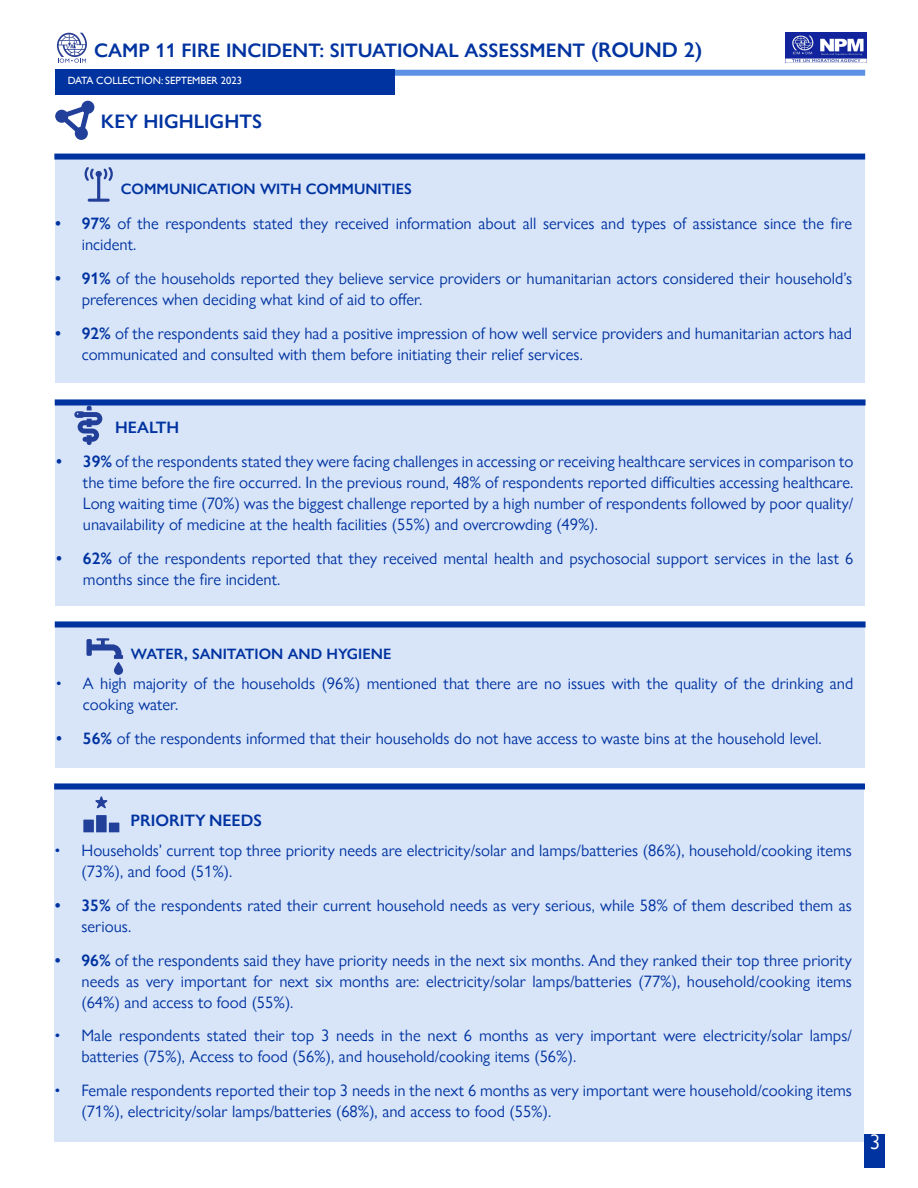
<style>
.page{position:relative;width:918px;height:1188px;background:#fff}
.page>*{position:absolute;margin:0;border:0;box-sizing:border-box;transform-origin:0 0}
.t1{font:21px "Gill Sans Nova";color:#fff}
.t2{font:600 19.5px "Gill Sans Nova";color:#0033a0}
.t3{font:16.5px/21px "Gill Sans Nova";color:#0033a0}
.t4{font:600 16.5px "Gill Sans Nova";color:#0033a0}
.t5{font:600 15px "Gill Sans Nova";color:#0033a0}
.t6{font:10.5px "Gill Sans";color:#fff}
.s1{font-size:21px}
.s2{font-weight:600}
</style>
<div class="page">
<div style="left:864px;top:1134px;width:21px;height:34px;background:#0033a0"></div>
<svg style="left:55px;top:101px;width:39px;height:39px"></svg>
<div style="left:55px;top:400px;width:810px;height:206px;background:#d8e5f9"></div>
<div style="left:55px;top:400px;width:811px;height:6px;background:#0033a0"></div>
<div style="left:55px;top:622px;width:810px;height:146px;background:#d8e5f9"></div>
<div style="left:55px;top:622px;width:811px;height:6px;background:#0033a0"></div>
<svg style="left:74px;top:406px;width:28px;height:39px"></svg>
<svg style="left:86px;top:638px;width:37px;height:37px"></svg>
<div style="left:55px;top:784px;width:809px;height:358px;background:#d8e5f9"></div>
<div style="left:54px;top:784px;width:811px;height:6px;background:#0033a0"></div>
<svg style="left:95px;top:796px;width:13px;height:13px"></svg>
<svg style="left:83px;top:815px;width:36px;height:17px"></svg>
<div style="left:395px;top:70px;width:470px;height:6px;background:#5b92e5"></div>
<img style="left:786px;top:32px;width:81px;height:31px">
<svg style="left:57px;top:33px;width:30px;height:30px"></svg>
<div style="left:55px;top:70px;width:340px;height:25px;background:#0033a0"></div>
<div style="left:55px;top:154px;width:810px;height:228px;background:#d8e5f9"></div>
<div style="left:54px;top:154px;width:811px;height:6px;background:#0033a0"></div>
<svg style="left:84px;top:167px;width:29px;height:35px"></svg>
<p class="t2" style="left:94px;top:39px;width:610px">CAMP 11 FIRE INCIDENT: SITUATIONAL ASSESSMENT <span class="s1">(ROUND 2)</span></p>
<p class="t6" style="left:68px;top:74px;width:176px">DATA COLLECTION: SEPTEMBER 2023</p>
<p class="t2" style="left:101px;top:109px;width:163px">KEY HIGHLIGHTS</p>
<p class="t5" style="left:121px;top:179px;width:292px">COMMUNICATION WITH COMMUNITIES</p>
<p class="t3" style="left:82px;top:213px;width:772px;text-indent:-27px"><span class="s2">• 97%</span> of the respondents stated they received information about all services and types of assistance since the fire incident.</p>
<p class="t3" style="left:82px;top:268px;width:772px;text-indent:-27px"><span class="s2">• 91%</span> of the households reported they believe service providers or humanitarian actors considered their household’s preferences when deciding what kind of aid to offer.</p>
<p class="t3" style="left:82px;top:322px;width:772px;text-indent:-27px"><span class="s2">• 92%</span> of the respondents said they had a positive impression of how well service providers and humanitarian actors had communicated and consulted with them before initiating their relief services.</p>
<p class="t4" style="left:115px;top:418px;width:66px">HEALTH</p>
<p class="t3" style="left:83px;top:451px;width:772px;text-align:justify;text-indent:-27px"><span class="s2">• 39%</span> of the respondents stated they were facing challenges in accessing or receiving healthcare services in comparison to the time before the fire occurred. In the previous round, 48% of respondents reported difficulties accessing healthcare.<br>Long waiting time (70%) was the biggest challenge reported by a high number of respondents followed by poor quality/ unavailability of medicine at the health facilities (55%) and overcrowding (49%).</p>
<p class="t3" style="left:83px;top:548px;width:772px;text-indent:-27px"><span class="s2">• 62%</span> of the respondents reported that they received mental health and psychosocial support services in the last 6 months since the fire incident.</p>
<p class="t5" style="left:131px;top:645px;width:262px">WATER, SANITATION AND HYGIENE</p>
<p class="t3" style="left:83px;top:673px;width:772px;text-indent:-27px">• A high majority of the households (96%) mentioned that there are no issues with the quality of the drinking and cooking water.</p>
<p class="t3" style="left:56px;top:728px;width:767px"><span class="s2">• 56%</span> of the respondents informed that their households do not have access to waste bins at the household level.</p>
<p class="t4" style="left:131px;top:810px;width:133px">PRIORITY NEEDS</p>
<p class="t3" style="left:82px;top:840px;width:772px;text-indent:-27px">• Households’ current top three priority needs are electricity/solar and lamps/batteries (86%), household/cooking items (73%), and food (51%).</p>
<p class="t3" style="left:82px;top:895px;width:772px;text-indent:-27px"><span class="s2">• 35%</span> of the respondents rated their current household needs as very serious, while 58% of them described them as serious.</p>
<p class="t3" style="left:82px;top:949px;width:772px;text-align:justify;text-indent:-27px"><span class="s2">• 96%</span> of the respondents said they have priority needs in the next six months. And they ranked their top three priority needs as very important for next six months are: electricity/solar lamps/batteries (77%), household/cooking items (64%) and access to food (55%).</p>
<p class="t3" style="left:82px;top:1025px;width:772px;text-indent:-27px">• Male respondents stated their top 3 needs in the next 6 months as very important were electricity/solar lamps/ batteries (75%), Access to food (56%), and household/cooking items (56%).</p>
<p class="t3" style="left:82px;top:1080px;width:772px;text-indent:-27px">• Female respondents reported their top 3 needs in the next 6 months as very important were household/cooking items (71%), electricity/solar lamps/batteries (68%), and access to food (55%).</p>
<p class="t1" style="left:870px;top:1129px;width:12px">3</p>
</div>
